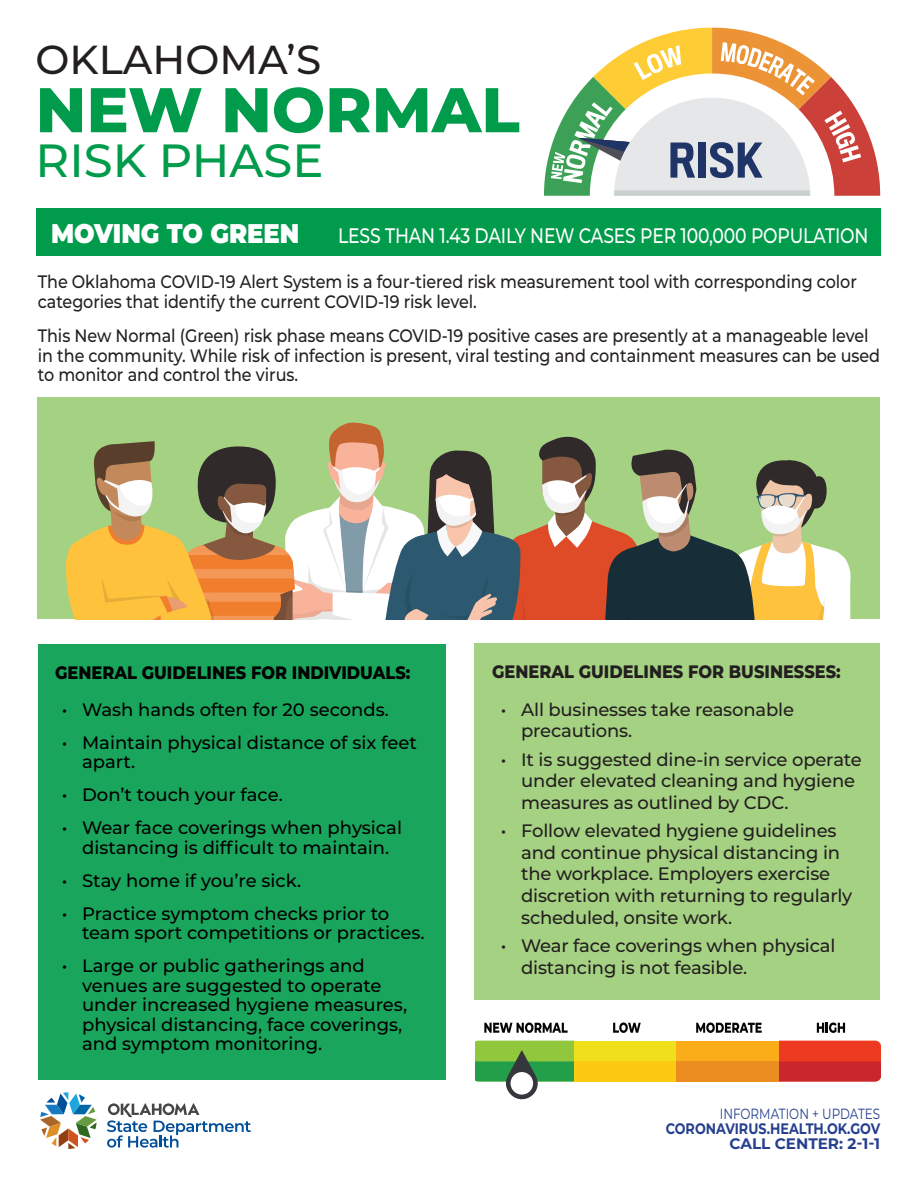
<style>
.page{position:relative;width:918px;height:1188px;background:#fff}
.page>*{position:absolute;margin:0;border:0;box-sizing:border-box;transform-origin:0 0}
.t1{font:800 63px "Montserrat";color:#009b4b}
.t2{font:500 46.5px "Montserrat";color:#009b4b}
.t3{font:500 40.5px "Montserrat";color:#231f20}
.t4{font:900 27px "Montserrat";color:#fff;scale:.9 1}
.t5{font:500 21px "Montserrat";letter-spacing:-.01em;color:#fff;scale:.82 1}
.t6{font:500 18px/19.5px "Montserrat";color:#000}
.t7{font:500 18px/19.5px "Montserrat";letter-spacing:-.01em;color:#231f20;scale:.89 1}
.t8{font:500 18px/21.6px "Montserrat";letter-spacing:-.01em;color:#231f20}
.t9{font:800 18px "Montserrat";color:#000;scale:.9 1}
.t10{font:800 18px "Montserrat";color:#231f20;scale:.9 1}
.t11{font:700 15.15px "Montserrat";color:#253f8e;scale:.84 1}
.t12{font:700 15.15px "Montserrat";color:#253f8e}
.t13{font:14.7px "Montserrat";color:#253f8e;scale:.81 1}
</style>
<div class="page">
<svg style="left:40px;top:1092px;width:57px;height:57px"></svg>
<svg style="left:107px;top:1103px;width:144px;height:45px"></svg>
<div style="left:38px;top:645px;width:408px;height:435px;background:#1aa55d"></div>
<div style="left:474px;top:644px;width:406px;height:356px;background:#a5d182"></div>
<div style="left:36px;top:208px;width:845px;height:48px;background:#009b4b"></div>
<svg style="left:544px;top:28px;width:336px;height:168px"></svg>
<div style="left:38px;top:397px;width:842px;height:222px;background:#a4d282"></div>
<svg style="left:66px;top:422px;width:785px;height:197px"></svg>
<svg style="left:779px;top:1041px;width:101px;height:40px;background:#dc3027"></svg>
<div style="left:575px;top:1041px;width:102px;height:40px;background:#f0e01b"></div>
<div style="left:575px;top:1061px;width:102px;height:20px;background:#fcca10"></div>
<div style="left:677px;top:1041px;width:102px;height:40px;background:#faad19"></div>
<div style="left:677px;top:1061px;width:102px;height:20px;background:#ec8d22"></div>
<svg style="left:475px;top:1041px;width:100px;height:58px"></svg>
<div style="left:511px;top:1072px;width:22px;height:23px;background:#fff;border-radius:50%"></div>
<svg style="left:484px;top:1023px;width:84px;height:10px"></svg>
<svg style="left:613px;top:1023px;width:28px;height:10px"></svg>
<svg style="left:696px;top:1023px;width:66px;height:10px"></svg>
<svg style="left:817px;top:1023px;width:28px;height:10px"></svg>
<p class="t3" style="left:36px;top:31px;width:287px">OKLAHOMA’S</p>
<p class="t1" style="left:36px;top:64px;width:486px">NEW NORMAL</p>
<p class="t2" style="left:36px;top:128px;width:289px">RISK PHASE</p>
<p class="t4" style="left:51px;top:214px;width:278px">MOVING TO GREEN</p>
<p class="t5" style="left:338px;top:221px;width:648px">LESS THAN 1.43 DAILY NEW CASES PER 100,000 POPULATION</p>
<p class="t7" style="left:38px;top:271px;width:922px">The Oklahoma COVID-19 Alert System is a four-tiered risk measurement tool with corresponding color categories that identify the current COVID-19 risk level.</p>
<p class="t7" style="left:38px;top:325px;width:948px">This New Normal (Green) risk phase means COVID-19 positive cases are presently at a manageable level in the community. While risk of infection is present, viral testing and containment measures can be used to monitor and control the virus.</p>
<p class="t9" style="left:55px;top:659px;width:396px">GENERAL GUIDELINES FOR INDIVIDUALS:</p>
<p class="t10" style="left:492px;top:658px;width:389px">GENERAL GUIDELINES FOR BUSINESSES:</p>
<p class="t6" style="left:62px;top:699px;width:329px">• Wash hands often for 20 seconds.</p>
<p class="t6" style="left:82px;top:732px;width:336px;text-indent:-20px">• Maintain physical distance of six feet apart.</p>
<p class="t6" style="left:62px;top:784px;width:222px">• Don’t touch your face.</p>
<p class="t6" style="left:62px;top:817px;width:342px;text-align:center">• Wear face coverings when physical distancing is difficult to maintain.</p>
<p class="t6" style="left:62px;top:870px;width:241px">• Stay home if you’re sick.</p>
<p class="t6" style="left:82px;top:903px;width:344px;text-indent:-20px">• Practice symptom checks prior to team sport competitions or practices.</p>
<p class="t6" style="left:82px;top:955px;width:327px;text-indent:-20px">• Large or public gatherings and venues are suggested to operate under increased hygiene measures, physical distancing, face coverings, and symptom monitoring.</p>
<p class="t8" style="left:521px;top:698px;width:274px;text-indent:-20px">• All businesses take reasonable precautions.</p>
<p class="t8" style="left:521px;top:748px;width:342px;text-indent:-20px">• It is suggested dine-in service operate under elevated cleaning and hygiene measures as outlined by CDC.</p>
<p class="t8" style="left:521px;top:819px;width:333px;text-indent:-20px">• Follow elevated hygiene guidelines and continue physical distancing in the workplace. Employers exercise discretion with returning to regularly scheduled, onsite work.</p>
<p class="t8" style="left:521px;top:934px;width:316px;text-indent:-20px">• Wear face coverings when physical distancing is not feasible.</p>
<p class="t13" style="left:720px;top:1103px;width:200px">INFORMATION + UPDATES</p>
<p class="t11" style="left:666px;top:1117px;width:257px">CORONAVIRUS.HEALTH.OK.GOV</p>
<p class="t12" style="left:729px;top:1133px;width:152px">CALL CENTER: 2-1-1</p>
</div>
